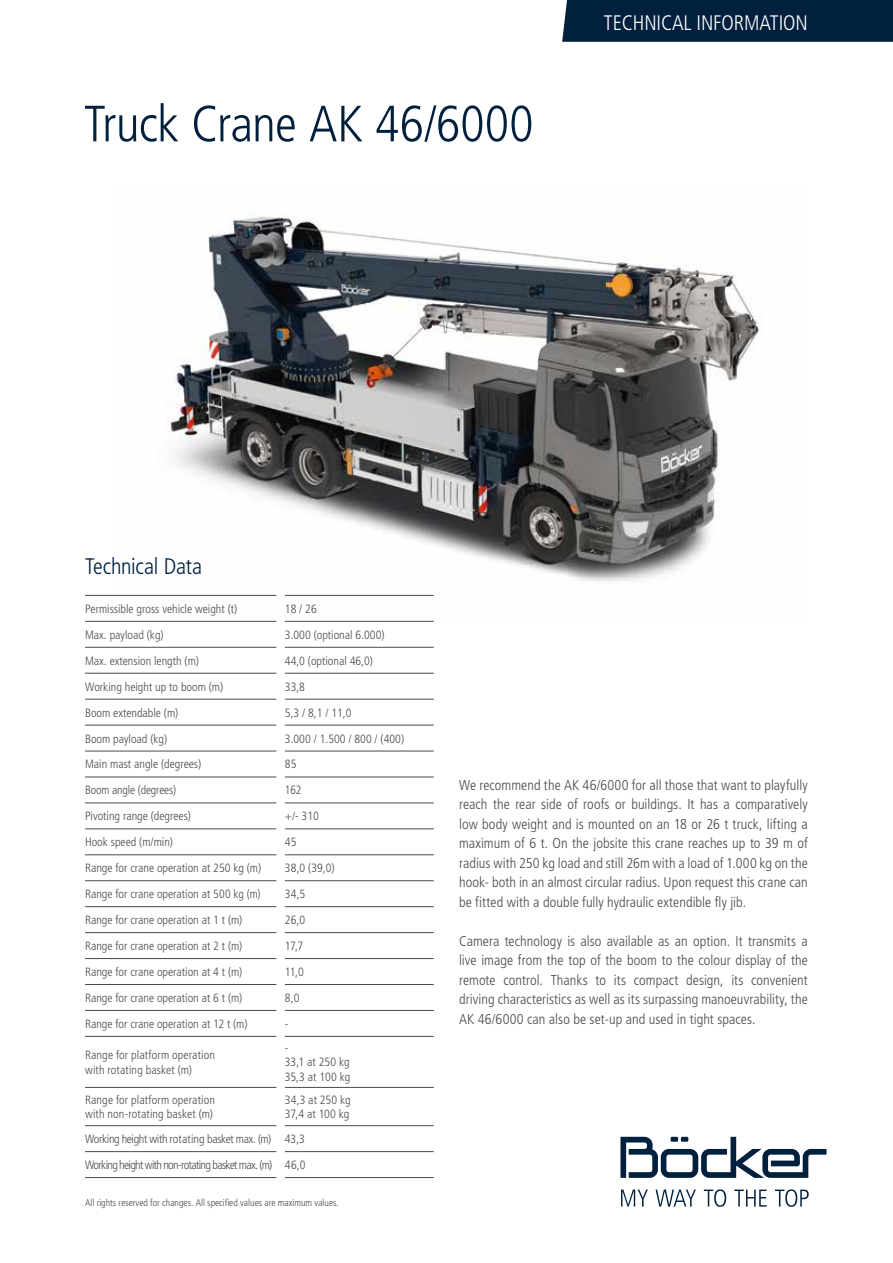
<style>
.page{position:relative;width:893px;height:1263px;background:#fff}
.page>*{position:absolute;margin:0;border:0;box-sizing:border-box;transform-origin:0 0}
.t1{font:300 condensed 51px "Frutiger";letter-spacing:-.01em;color:#00203e}
.t2{font:300 condensed 22.5px "Frutiger";letter-spacing:-.01em;color:#00203e}
.t3{font:300 condensed 21px "Frutiger";letter-spacing:-.005em;color:#fff}
.t4{font:300 condensed 14.25px/19.5px "Frutiger";letter-spacing:.005em;color:#4a4a49;text-align:justify}
.t5{font:300 condensed 12px/14.4px "Frutiger";color:#4a4a49}
.t6{font:300 condensed 12px/26px "Frutiger";letter-spacing:-.045em;color:#4a4a49}
.t7{font:300 condensed 9.75px "Frutiger";color:#4a4a49}
</style>
<div class="page">
<img style="left:116px;top:216px;width:644px;height:380px">
<div style="left:562px;top:0;width:331px;height:42px;background:#00203e"></div>
<hr style="left:85px;top:595px;width:191px;height:1px;background:#4a4a49">
<hr style="left:285px;top:595px;width:149px;height:1px;background:#4a4a49">
<hr style="left:85px;top:621px;width:191px;height:1px;background:#4a4a49">
<hr style="left:285px;top:621px;width:149px;height:1px;background:#4a4a49">
<hr style="left:85px;top:647px;width:191px;height:1px;background:#4a4a49">
<hr style="left:85px;top:673px;width:191px;height:1px;background:#4a4a49">
<hr style="left:85px;top:699px;width:191px;height:1px;background:#4a4a49">
<hr style="left:85px;top:725px;width:191px;height:1px;background:#4a4a49">
<hr style="left:85px;top:751px;width:191px;height:1px;background:#4a4a49">
<hr style="left:85px;top:777px;width:191px;height:1px;background:#4a4a49">
<hr style="left:85px;top:802px;width:191px;height:1px;background:#4a4a49">
<hr style="left:85px;top:828px;width:191px;height:1px;background:#4a4a49">
<hr style="left:85px;top:854px;width:191px;height:1px;background:#4a4a49">
<hr style="left:85px;top:880px;width:191px;height:1px;background:#4a4a49">
<hr style="left:85px;top:906px;width:191px;height:1px;background:#4a4a49">
<hr style="left:85px;top:932px;width:191px;height:1px;background:#4a4a49">
<hr style="left:85px;top:958px;width:191px;height:1px;background:#4a4a49">
<hr style="left:85px;top:984px;width:191px;height:1px;background:#4a4a49">
<hr style="left:85px;top:1010px;width:191px;height:1px;background:#4a4a49">
<hr style="left:85px;top:1036px;width:191px;height:1px;background:#4a4a49">
<hr style="left:85px;top:1087px;width:191px;height:1px;background:#4a4a49">
<hr style="left:85px;top:1125px;width:191px;height:1px;background:#4a4a49">
<hr style="left:85px;top:1151px;width:191px;height:1px;background:#4a4a49">
<hr style="left:85px;top:1177px;width:191px;height:1px;background:#4a4a49">
<hr style="left:285px;top:647px;width:149px;height:1px;background:#4a4a49">
<hr style="left:285px;top:673px;width:149px;height:1px;background:#4a4a49">
<hr style="left:285px;top:699px;width:149px;height:1px;background:#4a4a49">
<hr style="left:285px;top:725px;width:149px;height:1px;background:#4a4a49">
<hr style="left:285px;top:751px;width:149px;height:1px;background:#4a4a49">
<hr style="left:285px;top:777px;width:149px;height:1px;background:#4a4a49">
<hr style="left:285px;top:802px;width:149px;height:1px;background:#4a4a49">
<hr style="left:285px;top:828px;width:149px;height:1px;background:#4a4a49">
<hr style="left:285px;top:854px;width:149px;height:1px;background:#4a4a49">
<hr style="left:285px;top:880px;width:149px;height:1px;background:#4a4a49">
<hr style="left:285px;top:906px;width:149px;height:1px;background:#4a4a49">
<hr style="left:285px;top:932px;width:149px;height:1px;background:#4a4a49">
<hr style="left:285px;top:958px;width:149px;height:1px;background:#4a4a49">
<hr style="left:285px;top:984px;width:149px;height:1px;background:#4a4a49">
<hr style="left:285px;top:1010px;width:149px;height:1px;background:#4a4a49">
<hr style="left:285px;top:1036px;width:149px;height:1px;background:#4a4a49">
<hr style="left:285px;top:1087px;width:149px;height:1px;background:#4a4a49">
<hr style="left:285px;top:1125px;width:149px;height:1px;background:#4a4a49">
<hr style="left:285px;top:1151px;width:149px;height:1px;background:#4a4a49">
<hr style="left:285px;top:1177px;width:149px;height:1px;background:#4a4a49">
<svg style="left:620px;top:1137px;width:206px;height:41px"></svg>
<svg style="left:621px;top:1189px;width:27px;height:17px"></svg>
<svg style="left:656px;top:1189px;width:40px;height:17px"></svg>
<svg style="left:704px;top:1189px;width:22px;height:18px"></svg>
<svg style="left:734px;top:1189px;width:33px;height:17px"></svg>
<svg style="left:775px;top:1189px;width:34px;height:18px"></svg>
<h1 class="t1" style="left:84px;top:95px;width:451px">Truck Crane AK 46/6000</h1>
<h3 class="t3" style="left:604px;top:11px;width:205px">TECHNICAL INFORMATION</h3>
<h2 class="t2" style="left:85px;top:553px;width:118px">Technical Data</h2>
<p class="t5" style="left:85px;top:602px;width:154px">Permissible gross vehicle weight (t)</p>
<p class="t5" style="left:285px;top:602px;width:33px">18 / 26</p>
<p class="t5" style="left:85px;top:628px;width:80px">Max. payload (kg)</p>
<p class="t5" style="left:285px;top:628px;width:101px">3.000 (optional 6.000)</p>
<p class="t5" style="left:85px;top:653px;width:115px">Max. extension length (m)</p>
<p class="t5" style="left:285px;top:653px;width:90px">44,0 (optional 46,0)</p>
<p class="t5" style="left:85px;top:679px;width:140px">Working height up to boom (m)</p>
<p class="t5" style="left:285px;top:679px;width:22px">33,8</p>
<p class="t5" style="left:85px;top:705px;width:95px">Boom extendable (m)</p>
<p class="t5" style="left:285px;top:705px;width:68px">5,3 / 8,1 / 11,0</p>
<p class="t5" style="left:85px;top:731px;width:84px">Boom payload (kg)</p>
<p class="t5" style="left:285px;top:731px;width:121px">3.000 / 1.500 / 800 / (400)</p>
<p class="t5" style="left:85px;top:757px;width:118px">Main mast angle (degrees)</p>
<p class="t5" style="left:285px;top:757px;width:13px">85</p>
<p class="t5" style="left:85px;top:783px;width:93px">Boom angle (degrees)</p>
<p class="t5" style="left:285px;top:783px;width:18px">162</p>
<p class="t5" style="left:85px;top:809px;width:108px">Pivoting range (degrees)</p>
<p class="t5" style="left:285px;top:809px;width:36px">+/- 310</p>
<p class="t5" style="left:85px;top:835px;width:90px">Hook speed (m/min)</p>
<p class="t5" style="left:285px;top:835px;width:13px">45</p>
<p class="t5" style="left:85px;top:861px;width:178px">Range for crane operation at 250 kg (m)</p>
<p class="t5" style="left:285px;top:861px;width:51px">38,0 (39,0)</p>
<p class="t5" style="left:85px;top:887px;width:177px">Range for crane operation at 500 kg (m)</p>
<p class="t5" style="left:285px;top:887px;width:22px">34,5</p>
<p class="t5" style="left:85px;top:913px;width:159px">Range for crane operation at 1 t (m)</p>
<p class="t5" style="left:285px;top:913px;width:22px">26,0</p>
<p class="t5" style="left:85px;top:939px;width:159px">Range for crane operation at 2 t (m)</p>
<p class="t5" style="left:285px;top:939px;width:20px">17,7</p>
<p class="t5" style="left:85px;top:965px;width:159px">Range for crane operation at 4 t (m)</p>
<p class="t5" style="left:285px;top:965px;width:20px">11,0</p>
<p class="t5" style="left:85px;top:991px;width:159px">Range for crane operation at 6 t (m)</p>
<p class="t5" style="left:285px;top:991px;width:16px">8,0</p>
<p class="t5" style="left:85px;top:1017px;width:164px">Range for crane operation at 12 t (m)</p>
<p class="t5" style="left:285px;top:1017px;width:5px">-</p>
<p class="t5" style="left:85px;top:1048px;width:131px">Range for platform operation with rotating basket (m)</p>
<p class="t5" style="left:285px;top:1041px;width:67px">-<br>33,1 at 250 kg<br>35,3 at 100 kg</p>
<p class="t5" style="left:85px;top:1093px;width:131px">Range for platform operation with non-rotating basket (m)</p>
<p class="t5" style="left:285px;top:1093px;width:67px">34,3 at 250 kg<br>37,4 at 100 kg</p>
<p class="t6" style="left:85px;top:1126px;width:222px">Working height with rotating basket max. (m) 43,3<br>Working height with non-rotating basket max. (m) 46,0</p>
<p class="t7" style="left:85px;top:1197px;width:255px">All rights reserved for changes. All specified values are maximum values.</p>
<p class="t4" style="left:459px;top:775px;width:350px">We recommend the AK 46/6000 for all those that want to playfully reach the rear side of roofs or buildings. It has a comparatively low body weight and is mounted on an 18 or 26 t truck, lifting a maximum of 6 t. On the jobsite this crane reaches up to 39 m of radius with 250 kg load and still 26m with a load of 1.000 kg on the hook- both in an almost circular radius. Upon request this crane can be fitted with a double fully hydraulic extendible fly jib.</p>
<p class="t4" style="left:459px;top:931px;width:350px">Camera technology is also available as an option. It transmits a live image from the top of the boom to the colour display of the remote control. Thanks to its compact design, its convenient driving characteristics as well as its surpassing manoeuvrability, the AK 46/6000 can also be set-up and used in tight spaces.</p>
</div>
